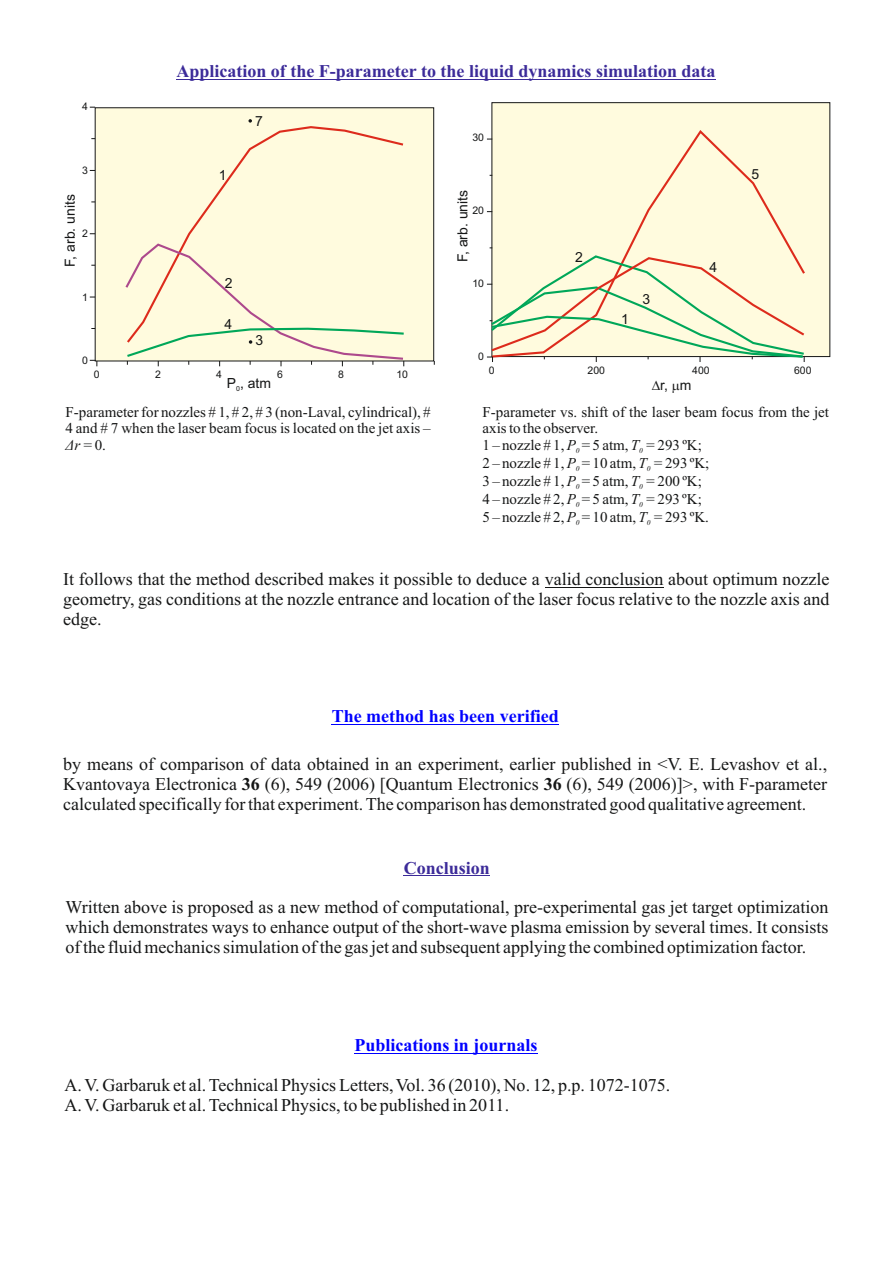
<style>
.page{position:relative;width:893px;height:1263px;background:#fff}
.page>*{position:absolute;margin:0;border:0;box-sizing:border-box;transform-origin:0 0}
.t1{font:18px/20px "Times New Roman";color:#151616;text-align:justify}
.t2{font:700 18px "Times New Roman";color:#3c2b99}
.t3{font:700 18px "Times New Roman";color:#00f}
.t4{font:15px/16.6px "Times New Roman";color:#151616;text-align:justify}
.t5{font:13.95px "Arial";color:#151616}
.t6{font:10.5px "Arial";color:#151616}
.t7{font:italic 7.5px "Times New Roman";color:#151616}
.s1{font-style:italic}
.s2{font-weight:700}
</style>
<div class="page">
<hr style="left:176px;top:79px;width:540px;height:1px;background:#3c2b99">
<svg style="left:94px;top:107px;width:341px;height:255px;background:#f1eed3"></svg>
<div style="left:125px;top:125px;width:281px;height:117px;background:#fffbde"></div>
<svg style="left:248px;top:119px;width:4px;height:4px"></svg>
<svg style="left:124px;top:242px;width:282px;height:124px;background:#f6f2d7"></svg>
<svg style="left:90px;top:360px;width:7px;height:6px"></svg>
<svg style="left:491px;top:102px;width:340px;height:255px;background:#f1edd2"></svg>
<div style="left:490px;top:128px;width:317px;height:126px;background:#fffbde"></div>
<svg style="left:487px;top:254px;width:320px;height:108px;background:#ecedd0"></svg>
<hr style="left:545px;top:587px;width:118px;height:1px;background:#151616">
<hr style="left:332px;top:724px;width:227px;height:1px;background:#00f">
<hr style="left:404px;top:875px;width:86px;height:1px;background:#3c2b99">
<hr style="left:354px;top:1053px;width:183px;height:1px;background:#00f">
<p class="t6" style="left:82px;top:102px;width:7px">4</p>
<p class="t6" style="left:82px;top:166px;width:7px">3</p>
<p class="t5" style="left:65px;top:267px;width:74px;rotate:-90deg">F, arb. units</p>
<p class="t6" style="left:82px;top:230px;width:7px">2</p>
<p class="t6" style="left:82px;top:293px;width:7px">1</p>
<p class="t2" style="left:176px;top:65px;width:541px">Application of the F-parameter to the liquid dynamics simulation data</p>
<p class="t5" style="left:255px;top:116px;width:9px">7</p>
<p class="t5" style="left:219px;top:170px;width:9px">1</p>
<p class="t5" style="left:225px;top:278px;width:9px">2</p>
<p class="t5" style="left:224px;top:319px;width:9px">4</p>
<p class="t5" style="left:255px;top:335px;width:9px">3</p>
<p class="t6" style="left:472px;top:134px;width:13px">30</p>
<p class="t5" style="left:457px;top:262px;width:74px;rotate:-90deg">F, arb. units</p>
<p class="t6" style="left:472px;top:206px;width:13px">20</p>
<p class="t6" style="left:472px;top:279px;width:13px">10</p>
<p class="t5" style="left:575px;top:252px;width:9px">2</p>
<p class="t5" style="left:621px;top:314px;width:9px">1</p>
<p class="t5" style="left:643px;top:294px;width:9px">3</p>
<p class="t5" style="left:710px;top:261px;width:9px">4</p>
<p class="t5" style="left:751px;top:168px;width:9px">5</p>
<p class="t6" style="left:82px;top:357px;width:7px">0</p>
<p class="t6" style="left:94px;top:371px;width:7px">0</p>
<p class="t6" style="left:155px;top:371px;width:7px">2</p>
<p class="t6" style="left:216px;top:371px;width:7px">4</p>
<p class="t6" style="left:277px;top:371px;width:7px">6</p>
<p class="t6" style="left:338px;top:371px;width:7px">8</p>
<p class="t6" style="left:396px;top:371px;width:13px">10</p>
<p class="t5" style="left:227px;top:378px;width:46px">P<sub>0</sub>, atm</p>
<p class="t6" style="left:478px;top:352px;width:7px">0</p>
<p class="t6" style="left:489px;top:366px;width:7px">0</p>
<p class="t6" style="left:588px;top:366px;width:19px">200</p>
<p class="t6" style="left:692px;top:366px;width:19px">400</p>
<p class="t6" style="left:794px;top:366px;width:19px">600</p>
<p class="t5" style="left:660px;top:380px;width:33px">r, m</p>
<p class="t4" style="left:66px;top:405px;width:367px">F-parameter for nozzles # 1, # 2, # 3 (non-Laval, cylindrical), # 4 and # 7 when the laser beam focus is located on the jet axis – <span class="s1">Δr =</span>0.</p>
<p class="t4" style="left:483px;top:405px;width:348px;text-align:left">F-parameter vs. shift of the laser beam focus from the jet axis to the observer.<br>1 – nozzle # 1, <span class="s1">P</span> = 5 atm, <span class="s1">T =</span>293 ºK;</p>
<p class="t7" style="left:576px;top:448px;width:5px">0</p>
<p class="t7" style="left:639px;top:448px;width:5px">0</p>
<p class="t4" style="left:483px;top:456px;width:228px">2 – nozzle # 1, <span class="s1">P</span> = 10 atm, <span class="s1">T =</span>293 ºK;</p>
<p class="t7" style="left:576px;top:466px;width:5px">0</p>
<p class="t7" style="left:647px;top:466px;width:5px">0</p>
<p class="t4" style="left:483px;top:474px;width:221px">3 – nozzle # 1, <span class="s1">P</span> = 5 atm, <span class="s1">T =</span>200 ºK;</p>
<p class="t7" style="left:576px;top:484px;width:5px">0</p>
<p class="t7" style="left:639px;top:484px;width:5px">0</p>
<p class="t4" style="left:483px;top:492px;width:221px">4 – nozzle # 2, <span class="s1">P</span> = 5 atm, <span class="s1">T =</span>293 ºK;</p>
<p class="t7" style="left:576px;top:502px;width:5px">0</p>
<p class="t7" style="left:639px;top:502px;width:5px">0</p>
<p class="t4" style="left:483px;top:510px;width:228px">5 – nozzle # 2, <span class="s1">P</span> = 10 atm, <span class="s1">T =</span>293 ºK.</p>
<p class="t7" style="left:576px;top:520px;width:5px">0</p>
<p class="t7" style="left:647px;top:520px;width:5px">0</p>
<p class="t1" style="left:63px;top:571px;width:768px">It follows that the method described makes it possible to deduce a valid conclusion about optimum nozzle geometry, gas conditions at the nozzle entrance and location of the laser focus relative to the nozzle axis and edge.</p>
<p class="t3" style="left:332px;top:710px;width:228px">The method has been verified</p>
<p class="t1" style="left:63px;top:756px;width:765px">by means of comparison of data obtained in an experiment, earlier published in &lt;V. E. Levashov et al., Kvantovaya Electronica <span class="s2">36</span> (6), 549 (2006) [Quantum Electronics <span class="s2">36</span> (6), 549 (2006)]&gt;, with F-parameter calculated specifically for that experiment. The comparison has demonstrated good qualitative agreement.</p>
<p class="t2" style="left:404px;top:861px;width:88px">Conclusion</p>
<p class="t1" style="left:66px;top:899px;width:764px">Written above is proposed as a new method of computational, pre-experimental gas jet target optimization which demonstrates ways to enhance output of the short-wave plasma emission by several times. It consists of the fluid mechanics simulation of the gas jet and subsequent applying the combined optimization factor.</p>
<p class="t3" style="left:354px;top:1039px;width:185px">Publications in journals</p>
<p class="t1" style="left:65px;top:1077px;width:607px">A. V. Garbaruk et al. Technical Physics Letters, Vol. 36 (2010), No. 12, p.p. 1072-1075.<br>A. V. Garbaruk et al. Technical Physics, to be published in 2011.</p>
</div>
